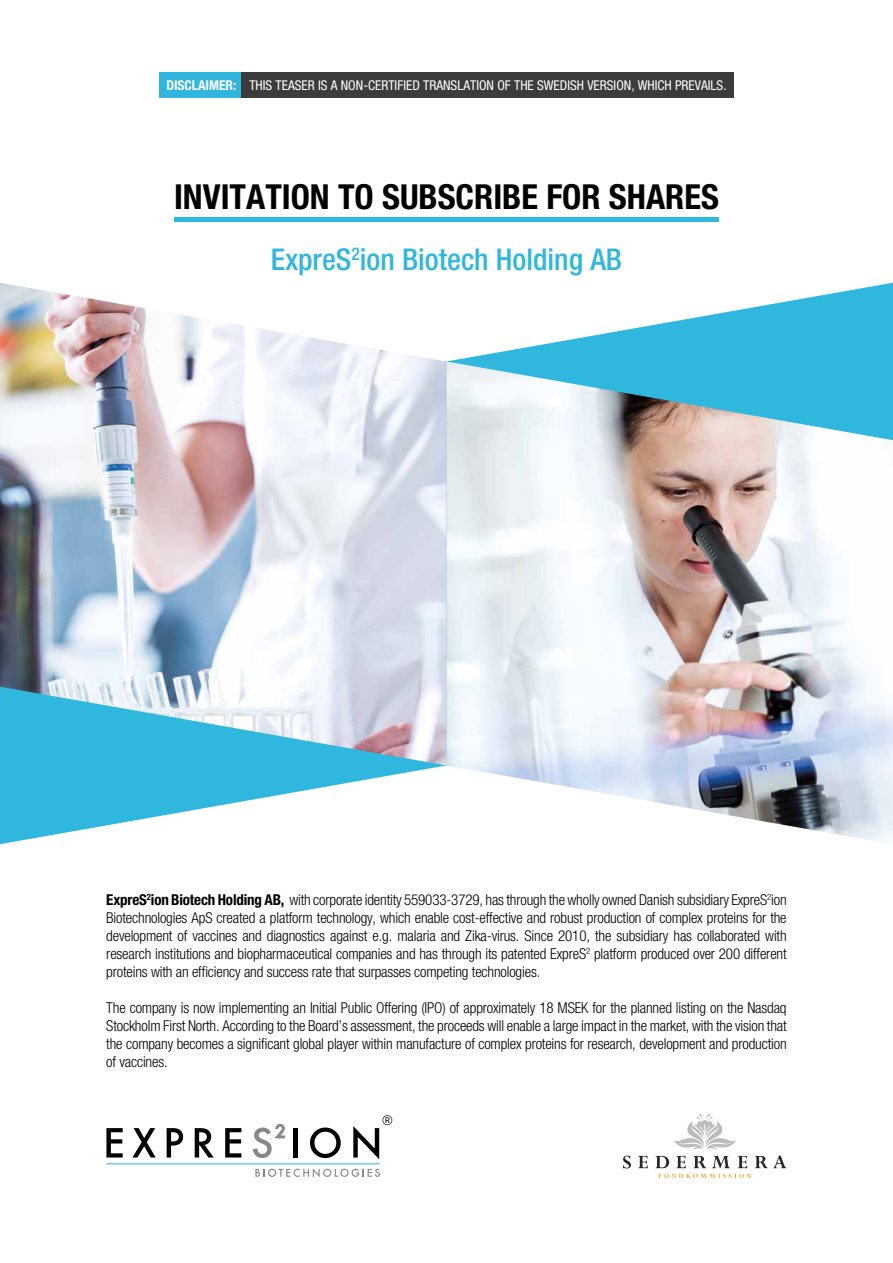
<style>
.page{position:relative;width:893px;height:1263px;background:#fff}
.page>*{position:absolute;margin:0;border:0;box-sizing:border-box;transform-origin:0 0}
.t1{font:700 condensed 34.5px "Helvetica Neue";color:#000}
.t2{font:500 condensed 30px "Helvetica Neue";color:#30b7dd}
.t3{font:500 17.55px "Futura";color:#878787}
.t4{font:300 condensed 15px/18px "Helvetica Neue";letter-spacing:-.01em;color:#000;text-align:justify}
.t5{font:condensed 13.5px "Helvetica Neue";color:#fff}
.s1{font-weight:700}
</style>
<div class="page">
<svg style="left:106px;top:1128px;width:17px;height:29px"></svg>
<svg style="left:132px;top:1128px;width:24px;height:29px"></svg>
<svg style="left:167px;top:1128px;width:16px;height:29px"></svg>
<svg style="left:195px;top:1128px;width:19px;height:29px"></svg>
<svg style="left:225px;top:1128px;width:16px;height:29px"></svg>
<hr style="left:293px;top:1128px;width:4px;height:29px;background:#000">
<svg style="left:310px;top:1127px;width:31px;height:31px"></svg>
<svg style="left:353px;top:1115px;width:39px;height:44px"></svg>
<svg style="left:255px;top:1168px;width:125px;height:9px"></svg>
<svg style="left:253px;top:1124px;width:32px;height:34px"></svg>
<hr style="left:106px;top:1163px;width:274px;height:1px;background:#30b7dd">
<svg style="left:674px;top:1114px;width:62px;height:35px"></svg>
<svg style="left:623px;top:1155px;width:8px;height:13px"></svg>
<svg style="left:638px;top:1156px;width:10px;height:12px"></svg>
<svg style="left:655px;top:1156px;width:14px;height:12px"></svg>
<svg style="left:676px;top:1156px;width:10px;height:12px"></svg>
<svg style="left:693px;top:1156px;width:13px;height:12px"></svg>
<svg style="left:712px;top:1156px;width:18px;height:12px"></svg>
<svg style="left:738px;top:1156px;width:9px;height:12px"></svg>
<svg style="left:755px;top:1155px;width:32px;height:13px"></svg>
<svg style="left:659px;top:1174px;width:92px;height:4px"></svg>
<hr style="left:174px;top:217px;width:545px;height:4px;background:#30b7dd">
<svg style="left:0;top:765px;width:446px;height:80px"></svg>
<svg style="left:449px;top:282px;width:444px;height:79px"></svg>
<img style="left:0;top:283px;width:446px;height:482px">
<img style="left:446px;top:361px;width:447px;height:481px">
<svg style="left:159px;top:72px;width:574px;height:26px;background:#3a4d52"></svg>
<p class="t5" style="left:166px;top:78px;width:562px"><span class="s1">DISCLAIMER:</span> THIS TEASER IS A NON-CERTIFIED TRANSLATION OF THE SWEDISH VERSION, WHICH PREVAILS.</p>
<h1 class="t1" style="left:174px;top:175px;width:546px">INVITATION TO SUBSCRIBE FOR SHARES</h1>
<h2 class="t2" style="left:271px;top:241px;width:353px">ExpreS<sup>2</sup>ion Biotech Holding AB</h2>
<p class="t4" style="left:106px;top:890px;width:682px"><span class="s1">ExpreS</span><sup>2</sup><span class="s1">ion Biotech Holding AB,</span> with corporate identity 559033-3729, has through the wholly owned Danish subsidiary ExpreS<sup>2</sup>ion Biotechnologies ApS created a platform technology, which enable cost-effective and robust production of complex proteins for the development of vaccines and diagnostics against e.g. malaria and Zika-virus. Since 2010, the subsidiary has collaborated with research institutions and biopharmaceutical companies and has through its patented ExpreS<sup>2</sup> platform produced over 200 different proteins with an efficiency and success rate that surpasses competing technologies.</p>
<p class="t4" style="left:106px;top:998px;width:682px">The company is now implementing an Initial Public Offering (IPO) of approximately 18 MSEK for the planned listing on the Nasdaq Stockholm First North. According to the Board’s assessment, the proceeds will enable a large impact in the market, with the vision that the company becomes a significant global player within manufacture of complex proteins for research, development and production of vaccines.</p>
<p class="t3" style="left:275px;top:1119px;width:12px">2</p>
</div>
